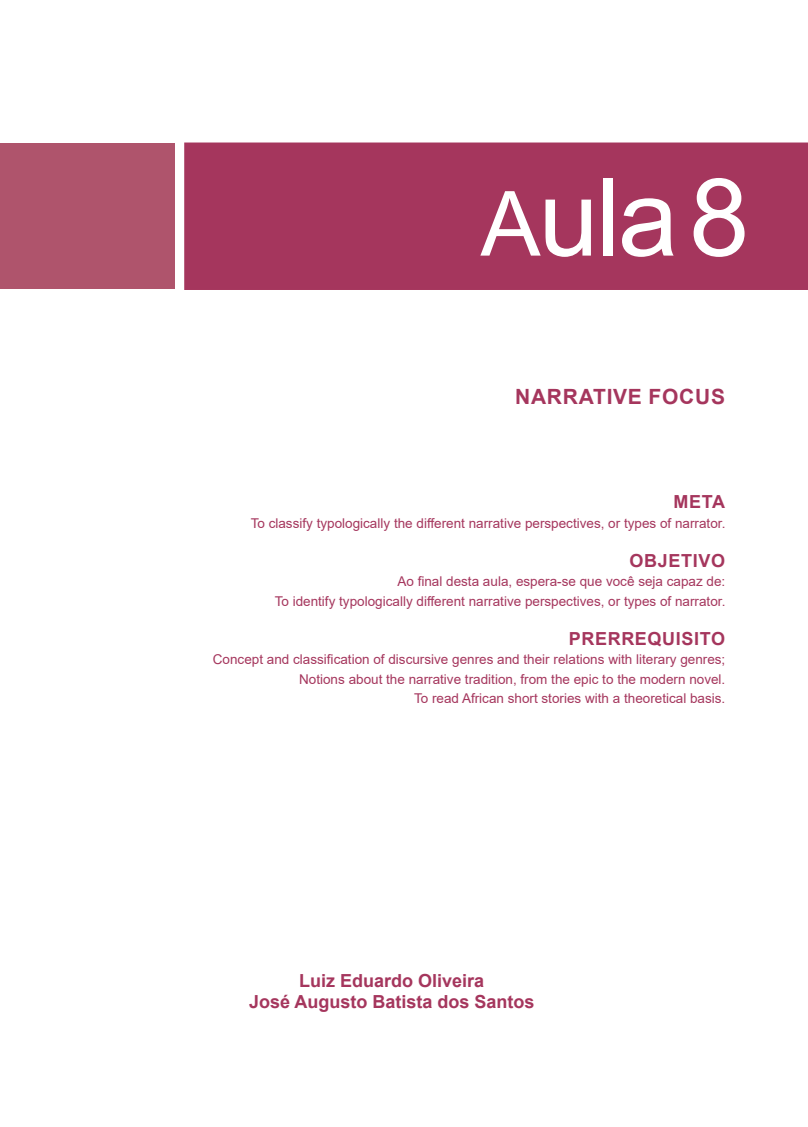
<style>
.page{position:relative;width:808px;height:1127px;background:#fff}
.page>*{position:absolute;margin:0;border:0;box-sizing:border-box;transform-origin:0 0}
.t1{font:108px "Arial";color:#fff}
.t2{font:700 21px "Arial";color:#a5365d}
.t3{font:700 18px/21px "Arial";color:#a5365d;text-align:center}
.t4{font:700 18px "Arial";letter-spacing:.035em;color:#a5365d}
.t5{font:13.5px/19.5px "Arial";color:#a5365d;text-align:right}
.s1{font-size:90px}
</style>
<div class="page">
<div style="left:185px;top:143px;width:622px;height:146px;background:#a5365d"></div>
<div style="left:184px;top:142px;width:624px;height:148px;border:2px solid #a5365d"></div>
<div style="left:0;top:143px;width:174px;height:146px;background:#af546c"></div>
<h1 class="t1" style="left:480px;top:143px;width:270px"><span class="s1">A</span>ula8</h1>
<h2 class="t2" style="left:515px;top:381px;width:15px">Narrative</h2>
<h2 class="t2" style="left:649px;top:381px;width:16px">focus</h2>
<h3 class="t3" style="left:673px;top:492px;width:53px">META</h3>
<p class="t5" style="left:251px;top:513px;width:476px">To classify typologically the different narrative perspectives, or types of narrator.</p>
<h3 class="t4" style="left:630px;top:548px;width:97px">OBJETIVO</h3>
<p class="t5" style="left:275px;top:572px;width:452px">Ao final desta aula, espera-se que você seja capaz de:<br>To identify typologically different narrative perspectives, or types of narrator.</p>
<h3 class="t4" style="left:569px;top:626px;width:158px">PRERREQUISITO</h3>
<p class="t5" style="left:213px;top:650px;width:514px">Concept and classification of discursive genres and their relations with literary genres;<br>Notions about the narrative tradition, from the epic to the modern novel.<br>To read African short stories with a theoretical basis.</p>
<h3 class="t3" style="left:249px;top:970px;width:287px">Luiz Eduardo Oliveira<br>José Augusto Batista dos Santos</h3>
</div>
